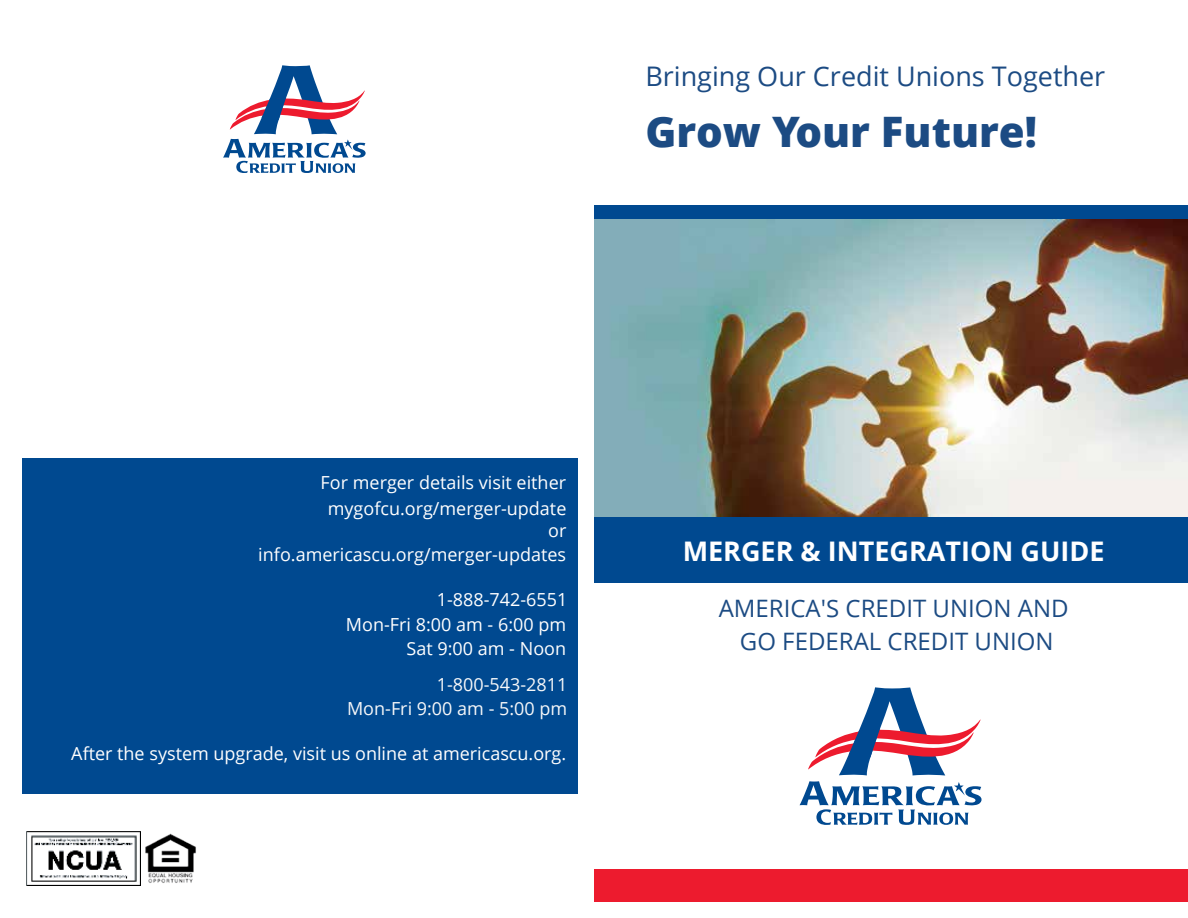
<style>
.page{position:relative;width:1188px;height:918px;background:#fff}
.page>*{position:absolute;margin:0;border:0;box-sizing:border-box;transform-origin:0 0}
.t1{font:800 42px "Open Sans";color:#1c4b83}
.t2{font:27px "Open Sans";color:#1c4b83}
.t3{font:700 27px "Open Sans";color:#fff}
.t4{font:24px/32.7px "Open Sans";color:#1c4b83;text-align:center}
.t5{font:18px/24.8px "Open Sans";color:#fff;text-align:right}
.t6{font:18px/24.8px "Open Sans";color:#f6f7f9;text-align:right}
</style>
<div class="page">
<div style="left:594px;top:205px;width:594px;height:378px;background:#004990"></div>
<div style="left:594px;top:869px;width:594px;height:33px;background:#ed1b2e"></div>
<svg style="left:800px;top:687px;width:182px;height:138px"></svg>
<img style="left:594px;top:219px;width:594px;height:297px">
<img style="left:26px;top:831px;width:104px;height:54px">
<img style="left:130px;top:831px;width:66px;height:54px">
<div style="left:22px;top:458px;width:556px;height:335px;background:#004990"></div>
<svg style="left:223px;top:65px;width:143px;height:108px"></svg>
<h2 class="t2" style="left:645px;top:58px;width:461px">Bringing Our Credit Unions Together</h2>
<h1 class="t1" style="left:645px;top:100px;width:393px">Grow Your Future!</h1>
<p class="t5" style="left:321px;top:469px;width:247px;line-height:26.2px;text-align:center">For merger details visit either mygofcu.org/merger-update</p>
<p class="t5" style="left:258px;top:517px;width:310px">or info.americascu.org/merger-updates</p>
<p class="t5" style="left:346px;top:587px;width:223px">1-888-742-6551<br>Mon-Fri 8:00 am - 6:00 pm<br>Sat 9:00 am - Noon</p>
<p class="t6" style="left:347px;top:671px;width:222px">1-800-543-2811<br>Mon-Fri 9:00 am - 5:00 pm</p>
<p class="t5" style="left:71px;top:740px;width:496px">After the system upgrade, visit us online at americascu.org.</p>
<h2 class="t3" style="left:683px;top:532px;width:423px">MERGER &amp; INTEGRATION GUIDE</h2>
<h3 class="t4" style="left:719px;top:591px;width:351px">AMERICA'S CREDIT UNION AND<br>GO FEDERAL CREDIT UNION</h3>
</div>
